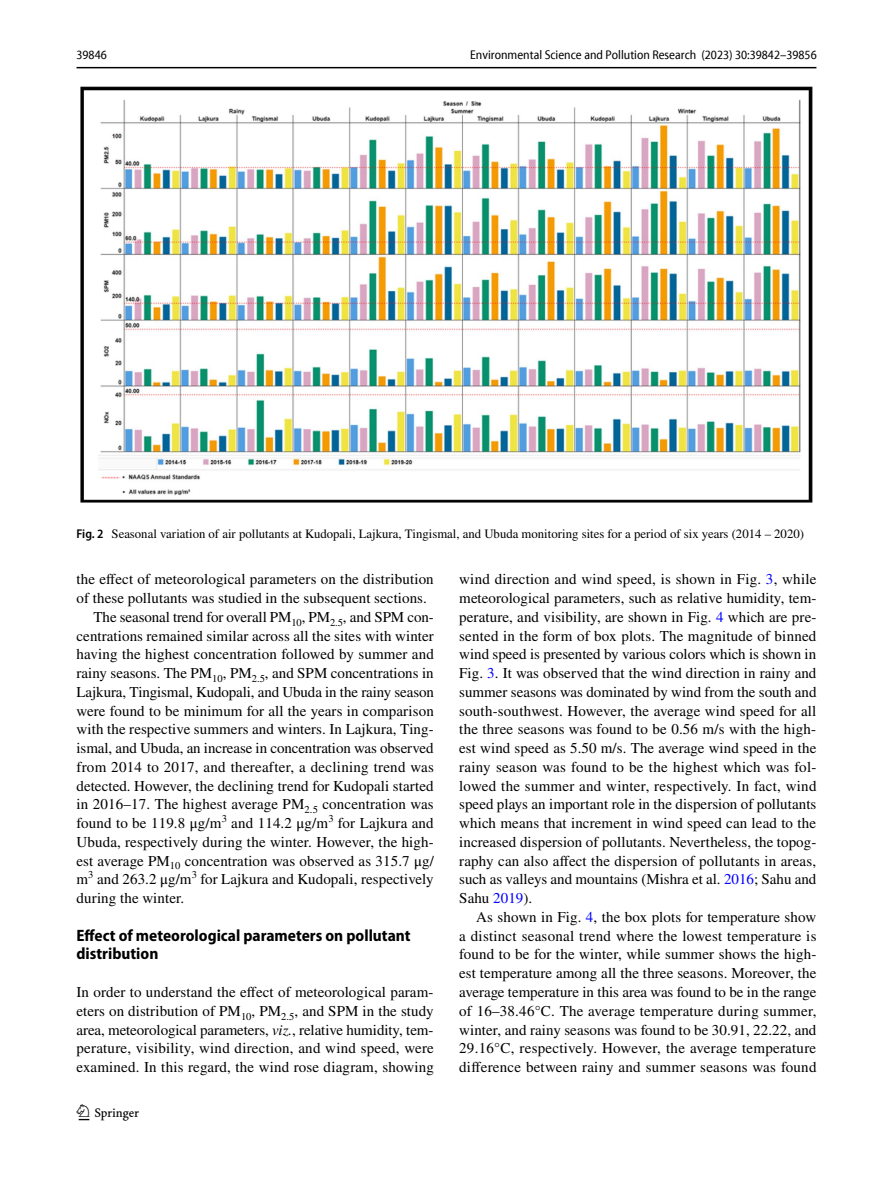
<style>
.page{position:relative;width:893px;height:1187px;background:#fff}
.page>*{position:absolute;margin:0;border:0;box-sizing:border-box;transform-origin:0 0}
.t1{font:22.5px "Springnew Regular 2";color:#000}
.t2{font:700 semi-condensed 16.5px/18.8px "Myriad Pro";color:#000}
.t3{font:15px/18.8px "STIX";letter-spacing:.005em;color:#000;text-align:justify}
.t4{font:12.75px "STIX";color:#000}
.t5{font:semi-condensed 12.75px "Myriad Pro Unic";color:#000}
.s1{font-family:"Myriad Pro";font-weight:600;font-stretch:semi-condensed}
.s2{font-style:italic}
.s3{color:#00f}
</style>
<div class="page">
<hr style="left:77px;top:67px;width:739px;height:1px;background:#000">
<img style="left:81px;top:87px;width:731px;height:415px">
<p class="t5" style="left:76px;top:50px;width:32px">39846</p>
<p class="t5" style="left:470px;top:50px;width:348px">Environmental Science and Pollution Research (2023) 30:39842–39856</p>
<p class="t4" style="left:77px;top:524px;width:729px"><span class="s1">Fig. 2</span> Seasonal variation of air pollutants at Kudopali, Lajkura, Tingismal, and Ubuda monitoring sites for a period of six years (2014 – 2020)</p>
<p class="t3" style="left:77px;top:571px;width:359px">the effect of meteorological parameters on the distribution</p>
<p class="t3" style="left:77px;top:589px;width:352px">of these pollutants was studied in the subsequent sections.</p>
<p class="t3" style="left:94px;top:608px;width:342px">The seasonal trend for overall PM<sub>10</sub>, PM<sub>2.5</sub>, and SPM con-</p>
<p class="t3" style="left:77px;top:627px;width:359px">centrations remained similar across all the sites with winter</p>
<p class="t3" style="left:77px;top:646px;width:359px">having the highest concentration followed by summer and</p>
<p class="t3" style="left:77px;top:664px;width:359px">rainy seasons. The PM<sub>10</sub>, PM<sub>2.5</sub>, and SPM concentrations in</p>
<p class="t3" style="left:77px;top:683px;width:359px">Lajkura, Tingismal, Kudopali, and Ubuda in the rainy season</p>
<p class="t3" style="left:77px;top:702px;width:359px">were found to be minimum for all the years in comparison</p>
<p class="t3" style="left:77px;top:721px;width:359px">with the respective summers and winters. In Lajkura, Ting-</p>
<p class="t3" style="left:77px;top:739px;width:359px">ismal, and Ubuda, an increase in concentration was observed</p>
<p class="t3" style="left:77px;top:758px;width:359px">from 2014 to 2017, and thereafter, a declining trend was</p>
<p class="t3" style="left:77px;top:777px;width:359px">detected. However, the declining trend for Kudopali started</p>
<p class="t3" style="left:77px;top:796px;width:359px">in 2016–17. The highest average PM<sub>2.5</sub> concentration was</p>
<p class="t3" style="left:77px;top:814px;width:359px">found to be 119.8 μg/m<sup>3</sup> and 114.2 μg/m<sup>3</sup> for Lajkura and</p>
<p class="t3" style="left:77px;top:833px;width:359px">Ubuda, respectively during the winter. However, the high-</p>
<p class="t3" style="left:77px;top:852px;width:359px">est average PM<sub>10</sub> concentration was observed as 315.7 μg/</p>
<p class="t3" style="left:77px;top:871px;width:359px">m<sup>3</sup> and 263.2 μg/m<sup>3</sup> for Lajkura and Kudopali, respectively</p>
<p class="t3" style="left:77px;top:889px;width:109px">during the winter.</p>
<p class="t2" style="left:77px;top:925px;width:336px">Effect of meteorological parameters on pollutant distribution</p>
<p class="t3" style="left:77px;top:983px;width:359px">In order to understand the effect of meteorological param&shy;eters on distribution of PM<sub>10</sub>, PM<sub>2.5</sub>, and SPM in the study area, meteorological parameters, <span class="s2">viz.</span>, relative humidity, tem&shy;perature, visibility, wind direction, and wind speed, were examined. In this regard, the wind rose diagram, showing</p>
<h1 class="t1" style="left:79px;top:1104px;width:62px">1 3</h1>
<p class="t3" style="left:459px;top:571px;width:359px">wind direction and wind speed, is shown in Fig. <span class="s3">3</span>, while meteorological parameters, such as relative humidity, tem&shy;perature, and visibility, are shown in Fig. <span class="s3">4</span> which are pre&shy;sented in the form of box plots. The magnitude of binned wind speed is presented by various colors which is shown in Fig. <span class="s3">3</span>. It was observed that the wind direction in rainy and summer seasons was dominated by wind from the south and south-southwest. However, the average wind speed for all the three seasons was found to be 0.56 m/s with the high&shy;est wind speed as 5.50 m/s. The average wind speed in the rainy season was found to be the highest which was fol&shy;lowed the summer and winter, respectively. In fact, wind speed plays an important role in the dispersion of pollutants which means that increment in wind speed can lead to the increased dispersion of pollutants. Nevertheless, the topog&shy;raphy can also affect the dispersion of pollutants in areas, such as valleys and mountains (Mishra et al. <span class="s3">2016</span>; Sahu and Sahu <span class="s3">2019</span>).</p>
<p class="t3" style="left:459px;top:908px;width:359px;text-indent:17px">As shown in Fig. <span class="s3">4</span>, the box plots for temperature show a distinct seasonal trend where the lowest temperature is found to be for the winter, while summer shows the high&shy;est temperature among all the three seasons. Moreover, the average temperature in this area was found to be in the range of 16–38.46°C. The average temperature during summer, winter, and rainy seasons was found to be 30.91, 22.22, and 29.16°C, respectively. However, the average temperature difference between rainy and summer seasons was found</p>
</div>
